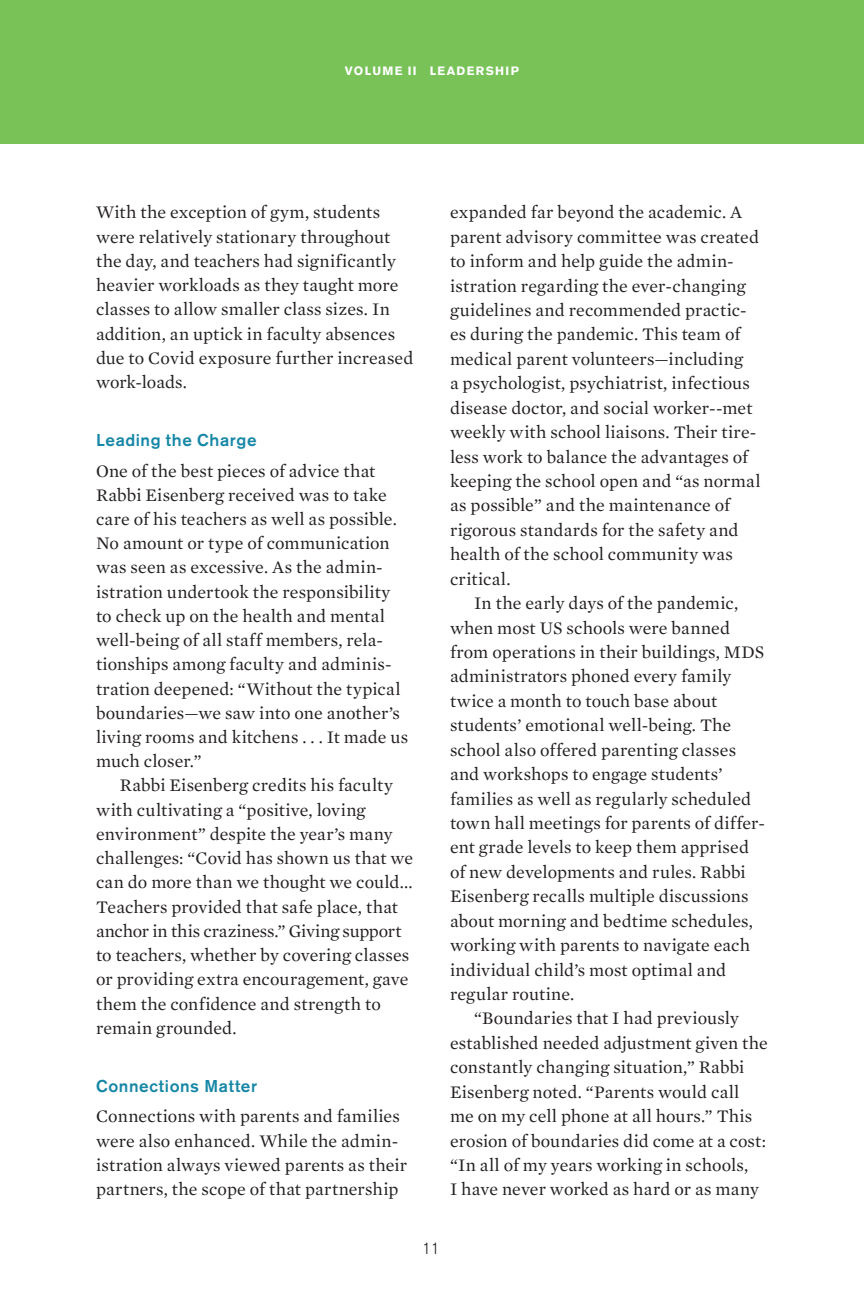
<style>
.page{position:relative;width:864px;height:1296px;background:#fff}
.page>*{position:absolute;margin:0;border:0;box-sizing:border-box;transform-origin:0 0}
.t1{font:18px/24.4px "Mercury Text G1";letter-spacing:.005em;color:#231f20}
.t2{font:500 17px "Akzidenz Grotesk BE";letter-spacing:.035em;color:#1687a6}
.t3{font:300 16px "Akzidenz Grotesk BE";color:#231f20}
.t4{font:700 12px "Akzidenz Grotesk BE";letter-spacing:.11em;color:#fff}
</style>
<div class="page">
<div style="left:0;top:0;width:864px;height:144px;background:#78c258"></div>
<p class="t4" style="left:345px;top:64px;width:176px">VOLUME II LEADERSHIP</p>
<p class="t1" style="left:96px;top:200px;width:319px">With the exception of gym, students were relatively stationary throughout the day, and teachers had significantly heavier workloads as they taught more classes to allow smaller class sizes. In addition, an uptick in faculty absences due to Covid exposure further increased work-loads.</p>
<p class="t2" style="left:96px;top:430px;width:162px">Leading the Charge</p>
<p class="t1" style="left:96px;top:458px;width:314px">One of the best pieces of advice that Rabbi Eisenberg received was to take care of his teachers as well as possible.<br>No amount or type of communication was seen as excessive. As the admin&shy;istration undertook the responsibility to check up on the health and mental well-being of all staff members, rela&shy;tionships among faculty and adminis&shy;tration deepened: “Without the typical boundaries—we saw into one another’s living rooms and kitchens . . . It made us much closer.”</p>
<p class="t1" style="left:96px;top:773px;width:319px;text-indent:24px">Rabbi Eisenberg credits his faculty with cultivating a “positive, loving environment” despite the year’s many challenges: “Covid has shown us that we can do more than we thought we could...<br>Teachers provided that safe place, that anchor in this craziness.” Giving support to teachers, whether by covering classes or providing extra encouragement, gave them the confidence and strength to remain grounded.</p>
<p class="t2" style="left:96px;top:1076px;width:163px">Connections Matter</p>
<p class="t1" style="left:96px;top:1104px;width:313px">Connections with parents and families were also enhanced. While the admin&shy;istration always viewed parents as their partners, the scope of that partnership</p>
<p class="t1" style="left:450px;top:200px;width:312px">expanded far beyond the academic. A parent advisory committee was created to inform and help guide the admin&shy;istration regarding the ever-changing guidelines and recommended practic&shy;es during the pandemic. This team of medical parent volunteers—including<br>a psychologist, psychiatrist, infectious disease doctor, and social worker--met weekly with school liaisons. Their tire&shy;less work to balance the advantages of keeping the school open and “as normal as possible” and the maintenance of rigorous standards for the safety and health of the school community was critical.</p>
<p class="t1" style="left:450px;top:590px;width:317px;text-indent:24px">In the early days of the pandemic, when most US schools were banned from operations in their buildings, MDS administrators phoned every family twice a month to touch base about students’ emotional well-being. The school also offered parenting classes and workshops to engage students’ families as well as regularly scheduled town hall meetings for parents of differ&shy;ent grade levels to keep them apprised of new developments and rules. Rabbi Eisenberg recalls multiple discussions about morning and bedtime schedules, working with parents to navigate each individual child’s most optimal and regular routine.</p>
<p class="t1" style="left:450px;top:1006px;width:319px;text-indent:24px">“Boundaries that I had previously established needed adjustment given the constantly changing situation,” Rabbi Eisenberg noted. “Parents would call<br>me on my cell phone at all hours.” This erosion of boundaries did come at a cost: “In all of my years working in schools,<br>I have never worked as hard or as many</p>
<p class="t3" style="left:422px;top:1239px;width:19px">11</p>
</div>
